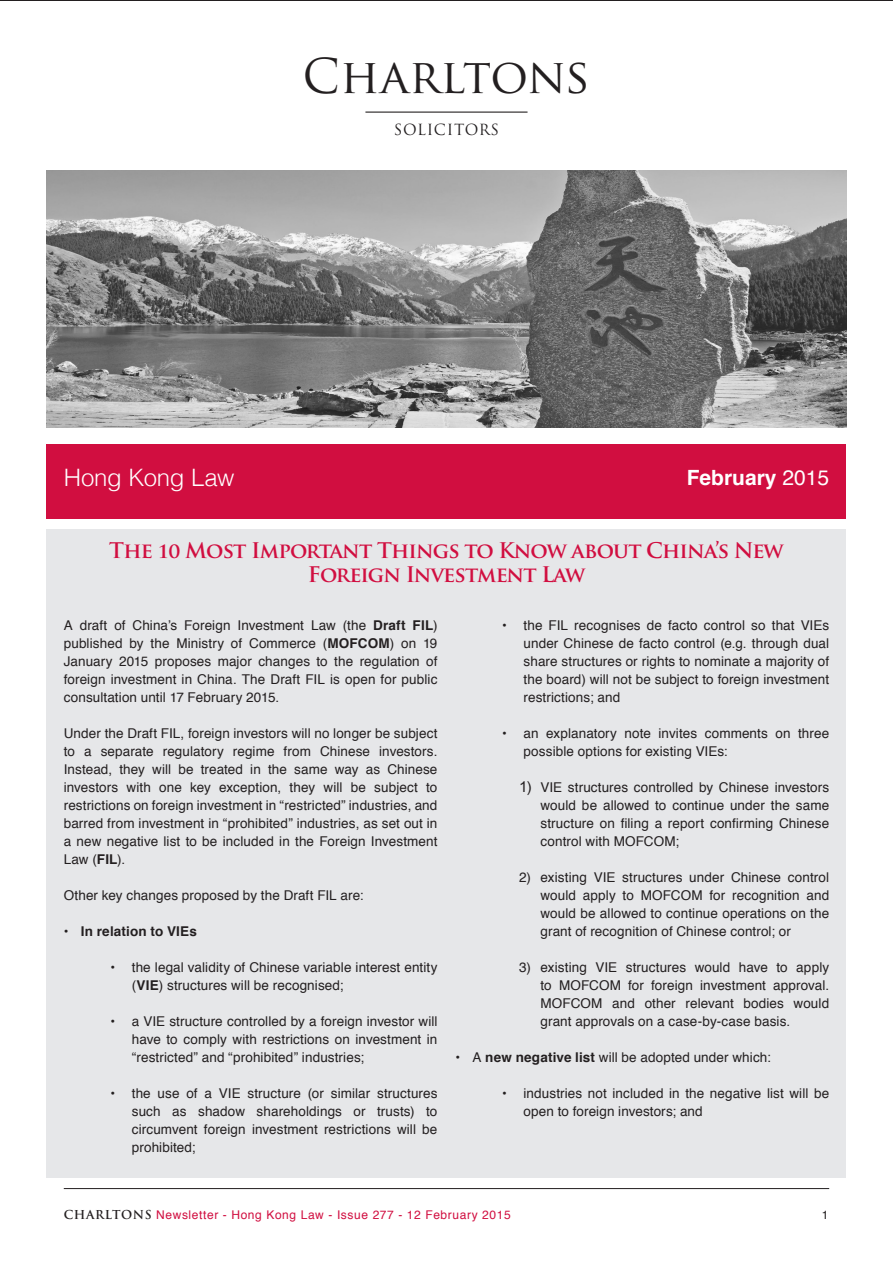
<style>
.page{position:relative;width:893px;height:1263px;background:#fff}
.page>*{position:absolute;margin:0;border:0;box-sizing:border-box;transform-origin:0 0}
.t1{font:46.8px "Trajan Pro";color:#231f20}
.body_text{font:300 24px "Helvetica";letter-spacing:-.015em;color:#fff}
.Title_Main{font:700 21px/24px "Trajan Pro";letter-spacing:-.04em;color:#d10e40;text-align:center}
.t2{font:700 21px "Helvetica";color:#fff}
.t3{font:15px "Trajan Pro";letter-spacing:.04em;color:#231f20}
.body_text-2{font:13.5px/18px "Helvetica";letter-spacing:.01em;color:#231f20;text-align:justify}
.body_text_i{font:13.5px/18px "Helvetica";letter-spacing:.01em;color:#231f20;text-align:justify}
.t4{font:700 13.5px "Helvetica";letter-spacing:.015em;color:#231f20}
.t5{font:12px "Helvetica";letter-spacing:.05em;color:#d10e40}
.t6{font:12px "Helvetica";color:#231f20}
.s1{font-weight:400}
.s2{font-weight:700}
.s3{font-family:"Arial";font-size:15px}
.s4{font-family:"Trajan Pro";font-weight:700;color:#231f20}
</style>
<div class="page">
<hr style="left:64px;top:1188px;width:765px;height:1px;background:#231f20">
<hr style="left:365px;top:112px;width:162px;height:1px;background:#231f20">
<div style="left:47px;top:444px;width:799px;height:64px;background:#d10e40"></div>
<div style="left:47px;top:500px;width:799px;height:19px;background:#d10e40"></div>
<div style="left:47px;top:529px;width:799px;height:649px;background:#e6e7e9"></div>
<img style="left:47px;top:170px;width:799px;height:257px">
<h1 class="t1" style="left:303px;top:47px;width:289px">Charltons</h1>
<p class="t3" style="left:394px;top:120px;width:107px">SOLICITORS</p>
<p class="body_text" style="left:64px;top:457px;width:172px">Hong Kong Law</p>
<p class="t2" style="left:687px;top:460px;width:144px">February <span class="s1">2015</span></p>
<p class="Title_Main" style="left:109px;top:539px;width:676px">The 10 Most Important Things to Know about China’s New<br>Foreign Investment Law</p>
<p class="body_text-2" style="left:64px;top:617px;width:375px">A draft of China’s Foreign Investment Law (the <span class="s2">Draft FIL</span>) published by the Ministry of Commerce (<span class="s2">MOFCOM</span>) on 19<br>January 2015 proposes major changes to the regulation of foreign investment in China. The Draft FIL is open for public consultation until 17 February 2015.</p>
<p class="body_text-2" style="left:64px;top:725px;width:375px">Under the Draft FIL, foreign investors will no longer be subject to a separate regulatory regime from Chinese investors.<br>Instead, they will be treated in the same way as Chinese investors with one key exception, they will be subject to restrictions on foreign investment in “restricted” industries, and barred from investment in “prohibited” industries, as set out in a new negative list to be included in the Foreign Investment Law (<span class="s2">FIL</span>).</p>
<p class="body_text-2" style="left:64px;top:887px;width:301px">Other key changes proposed by the Draft FIL are:</p>
<p class="t4" style="left:64px;top:920px;width:135px">• In relation to VIEs</p>
<p class="body_text-2" style="left:132px;top:959px;width:307px;text-indent:-21px"><span class="s2">•</span> the legal validity of Chinese variable interest entity (<span class="s2">VIE</span>) structures will be recognised;</p>
<p class="body_text-2" style="left:132px;top:1013px;width:307px;text-indent:-21px"><span class="s2">•</span> a VIE structure controlled by a foreign investor will have to comply with restrictions on investment in “restricted” and “prohibited” industries;</p>
<p class="body_text-2" style="left:132px;top:1085px;width:307px;text-indent:-21px"><span class="s2">•</span> the use of a VIE structure (or similar structures such as shadow shareholdings or trusts) to circumvent foreign investment restrictions will be prohibited;</p>
<p class="body_text-2" style="left:523px;top:617px;width:307px;text-indent:-21px"><span class="s2">•</span> the FIL recognises de facto control so that VIEs under Chinese de facto control (e.g. through dual share structures or rights to nominate a majority of the board) will not be subject to foreign investment restrictions; and</p>
<p class="body_text-2" style="left:523px;top:725px;width:307px;text-indent:-21px"><span class="s2">•</span> an explanatory note invites comments on three possible options for existing VIEs:</p>
<p class="body_text_i" style="left:540px;top:779px;width:290px;text-indent:-21px"><span class="s3">1)</span> VIE structures controlled by Chinese investors would be allowed to continue under the same structure on filing a report confirming Chinese control with MOFCOM;</p>
<p class="body_text_i" style="left:540px;top:869px;width:290px;text-indent:-21px">2) existing VIE structures under Chinese control would apply to MOFCOM for recognition and would be allowed to continue operations on the grant of recognition of Chinese control; or</p>
<p class="body_text_i" style="left:540px;top:959px;width:290px;text-indent:-21px">3) existing VIE structures would have to apply to MOFCOM for foreign investment approval.<br>MOFCOM and other relevant bodies would grant approvals on a case-by-case basis.</p>
<p class="body_text-2" style="left:455px;top:1049px;width:317px"><span class="s2">•</span> A <span class="s2">new negative list</span> will be adopted under which:</p>
<p class="body_text-2" style="left:523px;top:1085px;width:307px;text-indent:-21px"><span class="s2">•</span> industries not included in the negative list will be open to foreign investors; and</p>
<p class="t5" style="left:64px;top:1206px;width:448px"><span class="s4">CHARLTONS</span> Newsletter - Hong Kong Law - Issue 277 - 12 February 2015</p>
<p class="t6" style="left:822px;top:1206px;width:8px">1</p>
</div>
